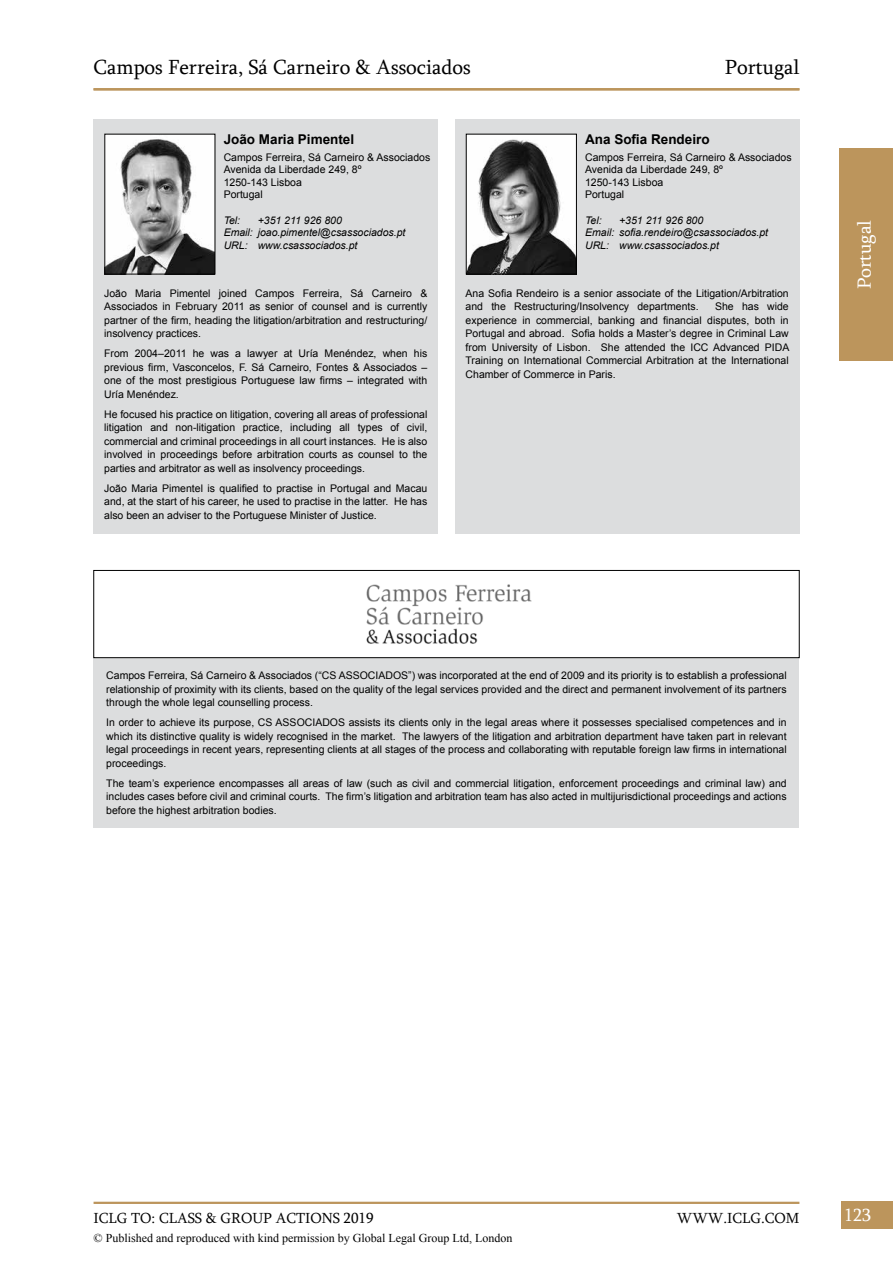
<style>
.page{position:relative;width:893px;height:1263px;background:#fff}
.page>*{position:absolute;margin:0;border:0;box-sizing:border-box;transform-origin:0 0}
.t1{font:21px "Sylfaen";color:#000}
.t2{font:19.5px "Sylfaen";color:#fff}
.t3{font:18px "Sylfaen";color:#fff}
.t4{font:15px "Sylfaen";color:#000}
.t5{font:700 13.5px "Arial";color:#000}
.t6{font:12px "Times New Roman";color:#000}
.t7{font:10.5px/13.5px "Arial";color:#000;text-align:justify}
.t8{font:italic 10.5px/12.6px "Arial";color:#000}
</style>
<div class="page">
<div style="left:841px;top:1201px;width:52px;height:28px;background:#bc955c"></div>
<hr style="left:94px;top:1202px;width:705px;height:2px;background:#bc955c">
<div style="left:840px;top:148px;width:53px;height:213px;background:#bc955c"></div>
<div style="left:94px;top:658px;width:705px;height:169px;background:#dcddde"></div>
<div style="left:94px;top:119px;width:344px;height:414px;background:#dcddde"></div>
<img style="left:107px;top:136px;width:106px;height:136px">
<div style="left:105px;top:134px;width:110px;height:140px;border:1px solid #000"></div>
<img style="left:366px;top:584px;width:166px;height:60px">
<div style="left:94px;top:570px;width:705px;height:88px;border:1px solid #000"></div>
<div style="left:455px;top:119px;width:344px;height:414px;background:#dcddde"></div>
<img style="left:468px;top:136px;width:107px;height:136px">
<div style="left:466px;top:134px;width:111px;height:140px;border:1px solid #000"></div>
<hr style="left:94px;top:88px;width:705px;height:2px;background:#bc955c">
<h1 class="t1" style="left:94px;top:53px;width:379px">Campos Ferreira, Sá Carneiro &amp; Associados</h1>
<h1 class="t1" style="left:725px;top:53px;width:76px">Portugal</h1>
<p class="t5" style="left:224px;top:130px;width:132px">João Maria Pimentel</p>
<p class="t7" style="left:224px;top:151px;width:208px;line-height:12.6px;text-align:left">Campos Ferreira, Sá Carneiro &amp; Associados<br>Avenida da Liberdade 249, 8º<br>1250-143 Lisboa<br>Portugal</p>
<p class="t8" style="left:224px;top:214px;width:18px">Tel:</p>
<p class="t8" style="left:224px;top:214px;width:183px;text-indent:34px">+351 211 926 800<br>Email: joao.pimentel@csassociados.pt<br>URL: www.csassociados.pt</p>
<p class="t7" style="left:104px;top:286px;width:325px">João Maria Pimentel joined Campos Ferreira, Sá Carneiro &amp; Associados in February 2011 as senior of counsel and is currently partner of the firm, heading the litigation/arbitration and restructuring/ insolvency practices.</p>
<p class="t7" style="left:104px;top:347px;width:325px">From 2004–2011 he was a lawyer at Uría Menéndez, when his previous firm, Vasconcelos, F. Sá Carneiro, Fontes &amp; Associados – one of the most prestigious Portuguese law firms – integrated with Uría Menéndez.</p>
<p class="t7" style="left:104px;top:407px;width:325px">He focused his practice on litigation, covering all areas of professional litigation and non-litigation practice, including all types of civil, commercial and criminal proceedings in all court instances. He is also involved in proceedings before arbitration courts as counsel to the parties and arbitrator as well as insolvency proceedings.</p>
<p class="t7" style="left:104px;top:481px;width:325px">João Maria Pimentel is qualified to practise in Portugal and Macau and, at the start of his career, he used to practise in the latter. He has also been an adviser to the Portuguese Minister of Justice.</p>
<p class="t5" style="left:585px;top:130px;width:126px">Ana Sofia Rendeiro</p>
<p class="t7" style="left:585px;top:151px;width:208px;line-height:12.6px;text-align:left">Campos Ferreira, Sá Carneiro &amp; Associados<br>Avenida da Liberdade 249, 8º<br>1250-143 Lisboa<br>Portugal</p>
<p class="t8" style="left:585px;top:214px;width:18px">Tel:</p>
<p class="t8" style="left:585px;top:214px;width:184px;text-indent:34px">+351 211 926 800<br>Email: sofia.rendeiro@csassociados.pt<br>URL: www.csassociados.pt</p>
<p class="t7" style="left:466px;top:286px;width:325px">Ana Sofia Rendeiro is a senior associate of the Litigation/Arbitration and the Restructuring/Insolvency departments.</p>
<p class="t7" style="left:466px;top:300px;width:325px;text-indent:249px">She has wide experience in commercial, banking and financial disputes, both in Portugal and abroad. Sofia holds a Master’s degree in Criminal Law from University of Lisbon. She attended the ICC Advanced PIDA Training on International Commercial Arbitration at the International Chamber of Commerce in Paris.</p>
<h2 class="t2" style="left:851px;top:289px;width:71px;rotate:-90deg">Portugal</h2>
<p class="t7" style="left:106px;top:669px;width:682px">Campos Ferreira, Sá Carneiro &amp; Associados (“CS ASSOCIADOS”) was incorporated at the end of 2009 and its priority is to establish a professional relationship of proximity with its clients, based on the quality of the legal services provided and the direct and permanent involvement of its partners through the whole legal counselling process.</p>
<p class="t7" style="left:106px;top:716px;width:682px">In order to achieve its purpose, CS ASSOCIADOS assists its clients only in the legal areas where it possesses specialised competences and in which its distinctive quality is widely recognised in the market. The lawyers of the litigation and arbitration department have taken part in relevant legal proceedings in recent years, representing clients at all stages of the process and collaborating with reputable foreign law firms in international proceedings.</p>
<p class="t7" style="left:106px;top:776px;width:682px">The team’s experience encompasses all areas of law (such as civil and commercial litigation, enforcement proceedings and criminal law) and includes cases before civil and criminal courts. The firm’s litigation and arbitration team has also acted in multijurisdictional proceedings and actions before the highest arbitration bodies.</p>
<h3 class="t4" style="left:94px;top:1208px;width:282px">ICLG TO: CLASS &amp; GROUP ACTIONS 2019</h3>
<h3 class="t4" style="left:677px;top:1208px;width:124px">WWW.ICLG.COM</h3>
<h3 class="t3" style="left:844px;top:1202px;width:28px">123</h3>
<p class="t6" style="left:94px;top:1229px;width:420px">© Published and reproduced with kind permission by Global Legal Group Ltd, London</p>
</div>
